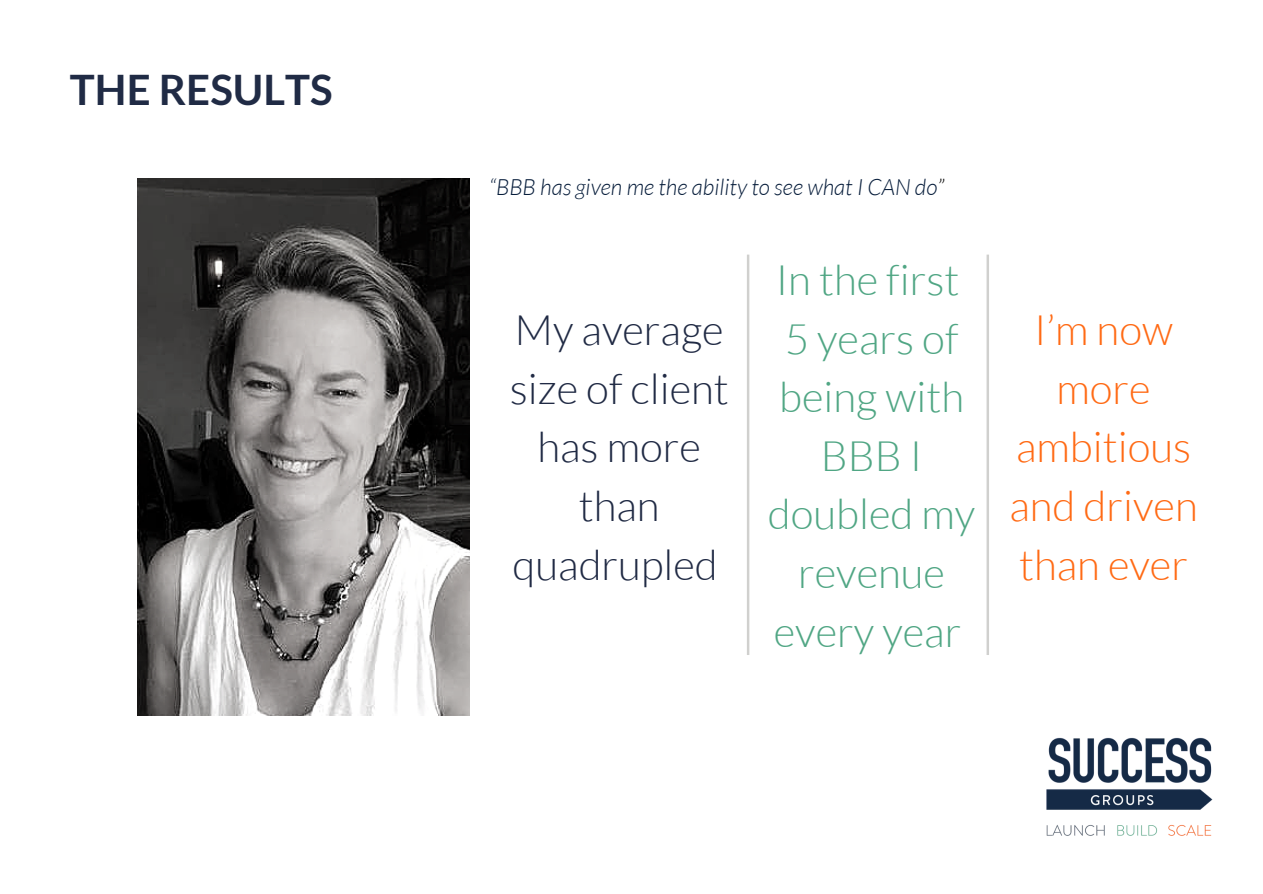
<style>
.page{position:relative;width:1263px;height:894px;background:#fff}
.page>*{position:absolute;margin:0;border:0;box-sizing:border-box;transform-origin:0 0}
.t1{font:300 42px/58.5px "Lato";color:#50a684;text-align:center}
.t2{font:300 42px/58.5px "Lato";color:#202a44;text-align:center}
.t3{font:300 42px/58.5px "Lato";color:#ff6a14;text-align:center}
.t4{font:700 42px "Lato";color:#202b45}
.t5{font:italic 300 22.5px "Lato";color:#071d3b}
.s1{color:#000}
</style>
<div class="page">
<img style="left:1046px;top:737px;width:167px;height:99px">
<svg style="left:986px;top:254px;width:3px;height:400px"></svg>
<svg style="left:747px;top:254px;width:2px;height:400px"></svg>
<img style="left:138px;top:178px;width:332px;height:537px">
<p class="t4" style="left:70px;top:63px;width:264px">THE RESULTS</p>
<p class="t5" style="left:489px;top:173px;width:457px">“BBB has given me the ability to see what I CAN do<span class="s1">”</span></p>
<p class="t2" style="left:510px;top:300px;width:221px">My average size of client has more than quadrupled</p>
<p class="t1" style="left:776px;top:250px;width:185px">In the first</p>
<p class="t1" style="left:768px;top:308px;width:209px">5 years of being with<br>BBB I doubled my revenue every year</p>
<p class="t3" style="left:1009px;top:300px;width:190px">I’m now more ambitious and driven than ever</p>
</div>
